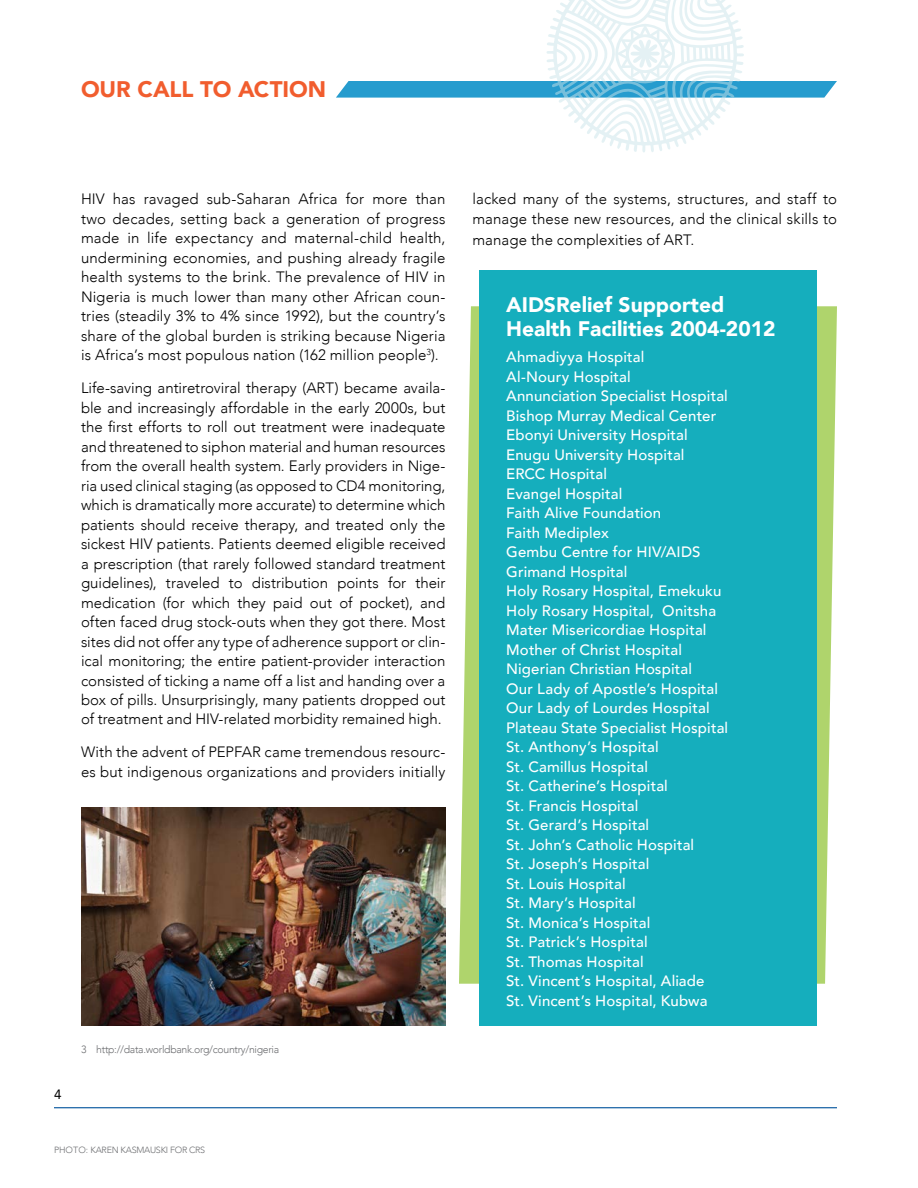
<style>
.page{position:relative;width:918px;height:1188px;background:#fff}
.page>*{position:absolute;margin:0;border:0;box-sizing:border-box;transform-origin:0 0}
.t1{font:900 22.5px "Avenir";letter-spacing:-.005em;color:#f15d2e}
.t2{font:900 21px/24px "Avenir";color:#fff}
.t3{font:300 15px/19.5px "Avenir";letter-spacing:.01em;color:#000;text-align:justify}
.t4{font:500 15px/19.5px "Avenir";letter-spacing:.01em;color:#fff}
.t5{font:13.5px "Avenir";color:#000}
.t6{font:300 10.5px "Avenir";letter-spacing:-.03em;color:#6d6e71}
.t7{font:300 9px "Avenir";letter-spacing:-.03em;color:#6d6e71}
</style>
<div class="page">
<hr style="left:54px;top:1107px;width:783px;height:1px;background:#00529c">
<svg style="left:336px;top:0;width:501px;height:152px"></svg>
<img style="left:81px;top:807px;width:365px;height:219px">
<svg style="left:459px;top:306px;width:378px;height:678px;fill:#afd46c"></svg>
<div style="left:479px;top:271px;width:338px;height:755px;background:#15aebd"></div>
<h1 class="t1" style="left:81px;top:70px;width:247px">OUR CALL TO ACTION</h1>
<p class="t3" style="left:81px;top:189px;width:366px">HIV has ravaged sub-Saharan Africa for more than two decades, setting back a generation of progress made in life expectancy and maternal-child health, undermining economies, and pushing already fragile health systems to the brink. The prevalence of HIV in Nigeria is much lower than many other African coun&shy;tries (steadily 3% to 4% since 1992), but the country’s share of the global burden is striking because Nigeria is Africa’s most populous nation (162 million people<sup>3</sup>).</p>
<p class="t3" style="left:81px;top:378px;width:366px">Life-saving antiretroviral therapy (ART) became availa&shy;ble and increasingly affordable in the early 2000s, but the first efforts to roll out treatment were inadequate and threatened to siphon material and human resources from the overall health system. Early providers in Nige&shy;ria used clinical staging (as opposed to CD4 monitoring, which is dramatically more accurate) to determine which patients should receive therapy, and treated only the sickest HIV patients. Patients deemed eligible received a prescription (that rarely followed standard treatment guidelines), traveled to distribution points for their medication (for which they paid out of pocket), and often faced drug stock-outs when they got there. Most sites did not offer any type of adherence support or clin&shy;ical monitoring; the entire patient-provider interaction consisted of ticking a name off a list and handing over a box of pills. Unsurprisingly, many patients dropped out of treatment and HIV-related morbidity remained high.</p>
<p class="t3" style="left:81px;top:743px;width:366px">With the advent of PEPFAR came tremendous resourc&shy;es but indigenous organizations and providers initially</p>
<p class="t5" style="left:54px;top:1083px;width:9px">4</p>
<p class="t6" style="left:81px;top:1043px;width:200px">3 http://data.worldbank.org/country/nigeria</p>
<p class="t7" style="left:54px;top:1145px;width:153px">PHOTO: KAREN KASMAUSKI FOR CRS</p>
<p class="t3" style="left:472px;top:189px;width:366px">lacked many of the systems, structures, and staff to manage these new resources, and the clinical skills to</p>
<p class="t3" style="left:472px;top:230px;width:223px">manage the complexities of ART.</p>
<h2 class="t2" style="left:506px;top:292px;width:271px">AIDSRelief Supported<br>Health Facilities 2004-2012</h2>
<p class="t4" style="left:506px;top:346px;width:223px">Ahmadiyya Hospital<br>Al-Noury Hospital<br>Annunciation Specialist Hospital<br>Bishop Murray Medical Center<br>Ebonyi University Hospital<br>Enugu University Hospital<br>ERCC Hospital<br>Evangel Hospital<br>Faith Alive Foundation<br>Faith Mediplex<br>Gembu Centre for HIV/AIDS<br>Grimand Hospital<br>Holy Rosary Hospital, Emekuku<br>Holy Rosary Hospital, Onitsha<br>Mater Misericordiae Hospital<br>Mother of Christ Hospital<br>Nigerian Christian Hospital<br>Our Lady of Apostle’s Hospital<br>Our Lady of Lourdes Hospital<br>Plateau State Specialist Hospital<br>St. Anthony’s Hospital<br>St. Camillus Hospital<br>St. Catherine’s Hospital<br>St. Francis Hospital<br>St. Gerard’s Hospital<br>St. John’s Catholic Hospital<br>St. Joseph’s Hospital<br>St. Louis Hospital<br>St. Mary’s Hospital<br>St. Monica’s Hospital<br>St. Patrick’s Hospital<br>St. Thomas Hospital<br>St. Vincent’s Hospital, Aliade<br>St. Vincent’s Hospital, Kubwa</p>
</div>
